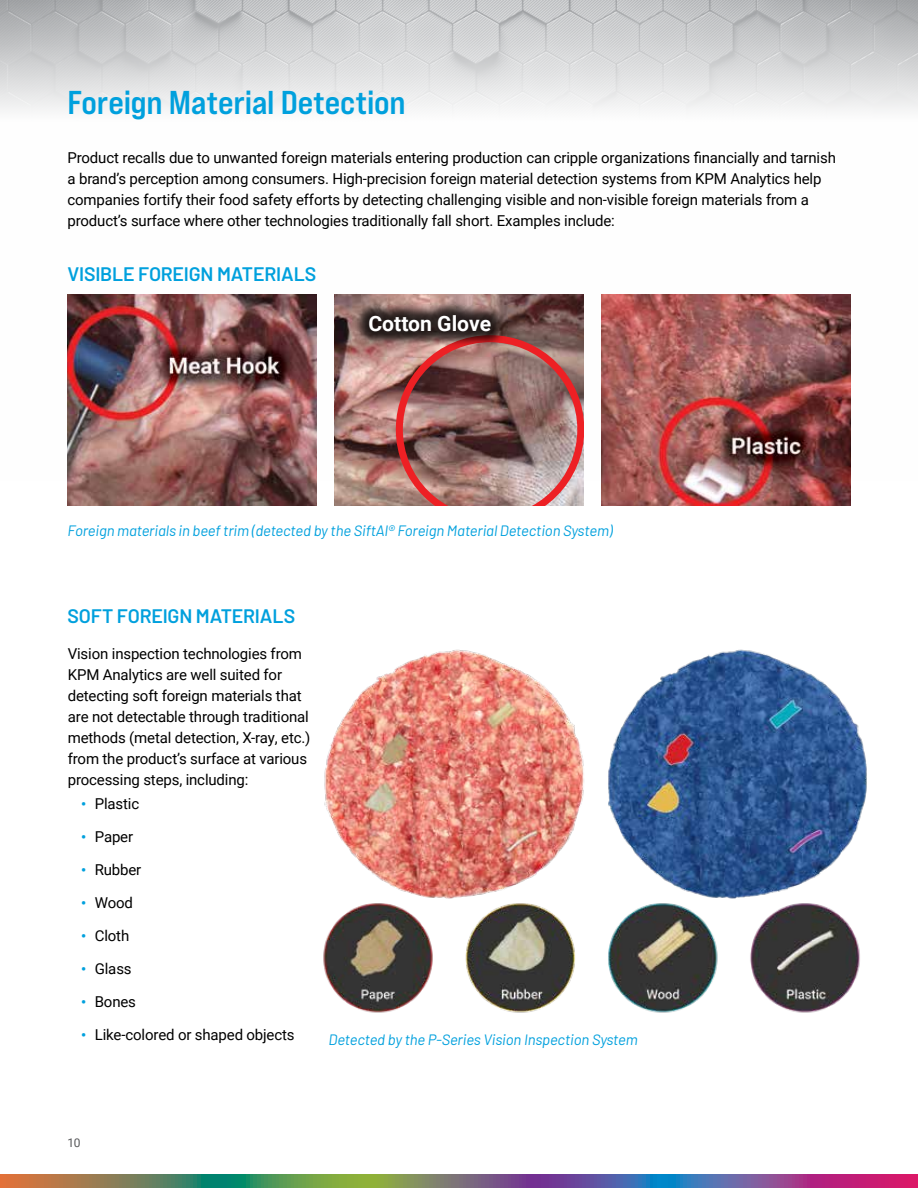
<style>
.page{position:relative;width:918px;height:1188px;background:#fff}
.page>*{position:absolute;margin:0;border:0;box-sizing:border-box;transform-origin:0 0}
.t1{font:33px "Bebas Neue Pro Exp Bd";letter-spacing:-.005em;color:#00a0dd}
.t2{font:700 21.15px "Roboto";color:#fff}
.t3{font:600 19.5px "Barlow";letter-spacing:-.01em;color:#00a0dd}
.t4{font:15px/21px "Roboto";letter-spacing:-.01em;color:#000}
.t5{font:italic 15px "Barlow";letter-spacing:-.01em;color:#00a0dd}
.t6{font:12px "Roboto";color:#58595b}
.s1{font-weight:700;font-size:14.25px;color:#00a0dd}
</style>
<div class="page">
<img style="left:0;top:0;width:918px;height:481px">
<svg style="left:0;top:1174px;width:918px;height:14px;background:#776c75"></svg>
<img style="left:323px;top:649px;width:544px;height:364px">
<img style="left:602px;top:295px;width:249px;height:210px">
<img style="left:67px;top:295px;width:249px;height:210px">
<img style="left:335px;top:295px;width:248px;height:210px">
<img style="left:396px;top:335px;width:187px;height:170px">
<img style="left:350px;top:296px;width:160px;height:55px">
<img style="left:358px;top:302px;width:144px;height:45px">
<h1 class="t1" style="left:68px;top:82px;width:340px">Foreign Material Detection</h1>
<p class="t4" style="left:68px;top:146px;width:770px">Product recalls due to unwanted foreign materials entering production can cripple organizations financially and tarnish a brand’s perception among consumers. High-precision foreign material detection systems from KPM Analytics help companies fortify their food safety efforts by detecting challenging visible and non-visible foreign materials from a product’s surface where other technologies traditionally fall short. Examples include:</p>
<h3 class="t3" style="left:68px;top:259px;width:250px">VISIBLE FOREIGN MATERIALS</h3>
<h2 class="t2" style="left:368px;top:309px;width:124px">Cotton Glove</h2>
<p class="t5" style="left:68px;top:520px;width:547px">Foreign materials in beef trim (detected by the SiftAI® Foreign Material Detection System)</p>
<h3 class="t3" style="left:68px;top:601px;width:229px">SOFT FOREIGN MATERIALS</h3>
<p class="t4" style="left:68px;top:643px;width:244px">Vision inspection technologies from KPM Analytics are well suited for detecting soft foreign materials that are not detectable through traditional methods (metal detection, X-ray, etc.) from the product’s surface at various processing steps, including:</p>
<p class="t4" style="left:81px;top:793px;width:60px"><span class="s1">•</span> Plastic</p>
<p class="t4" style="left:81px;top:826px;width:53px"><span class="s1">•</span> Paper</p>
<p class="t4" style="left:81px;top:859px;width:62px"><span class="s1">•</span> Rubber</p>
<p class="t4" style="left:81px;top:892px;width:53px"><span class="s1">•</span> Wood</p>
<p class="t4" style="left:81px;top:925px;width:50px"><span class="s1">•</span> Cloth</p>
<p class="t4" style="left:81px;top:958px;width:52px"><span class="s1">•</span> Glass</p>
<p class="t4" style="left:81px;top:991px;width:56px"><span class="s1">•</span> Bones</p>
<p class="t4" style="left:81px;top:1024px;width:215px"><span class="s1">•</span> Like-colored or shaped objects</p>
<p class="t5" style="left:328px;top:1029px;width:311px">Detected by the P-Series Vision Inspection System</p>
<p class="t6" style="left:68px;top:1134px;width:15px">10</p>
</div>
